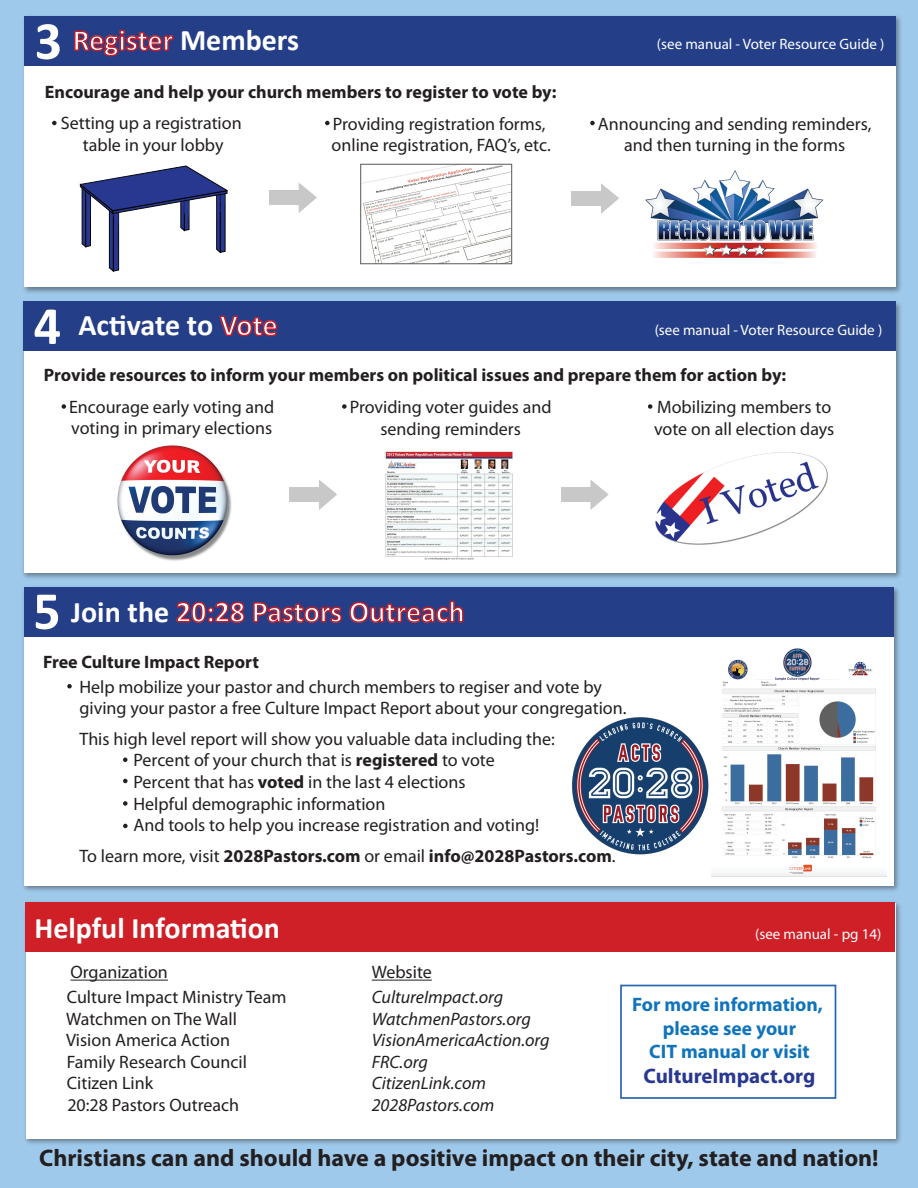
<style>
.page{position:relative;width:918px;height:1188px;background:#9fc9eb}
.page>*{position:absolute;margin:0;border:0;box-sizing:border-box;transform-origin:0 0}
.t1{font:700 30px "Calibri";color:#fff}
.t2{font:700 24px "Myriad Pro";color:#231f20}
.t3{font:700 21px "Myriad Pro";color:#283890}
.t4{font:700 19.5px/23.4px "Myriad Pro";color:#1074bc;text-align:center}
.t5{font:18px/21.6px "Myriad Pro";color:#231f20}
.t6{font:700 18px "Myriad Pro";color:#231f20}
.t7{font:italic 18px "Myriad Pro";color:#231f20}
.t8{font:15px "Myriad Pro";color:#fff}
.s1{font-size:54px}
.s2{font-weight:700}
.s3{font-weight:400}
</style>
<div class="page">
<img style="left:23px;top:301px;width:878px;height:277px">
<div style="left:24px;top:303px;width:871px;height:270px;background:#fff"></div>
<div style="left:23px;top:301px;width:872px;height:50px;background:#243f88"></div>
<svg style="left:219px;top:315px;width:59px;height:22px"></svg>
<svg style="left:62px;top:404px;width:4px;height:5px"></svg>
<svg style="left:342px;top:404px;width:5px;height:5px"></svg>
<svg style="left:648px;top:404px;width:4px;height:5px"></svg>
<img style="left:384px;top:451px;width:129px;height:109px">
<img style="left:655px;top:452px;width:173px;height:93px">
<div style="left:289px;top:487px;width:31px;height:15px;background:#c9c8c8"></div>
<svg style="left:319px;top:480px;width:18px;height:30px"></svg>
<div style="left:561px;top:487px;width:31px;height:15px;background:#c9c8c8"></div>
<svg style="left:590px;top:480px;width:19px;height:30px"></svg>
<img style="left:117px;top:445px;width:115px;height:116px">
<img style="left:24px;top:16px;width:877px;height:277px">
<div style="left:25px;top:17px;width:871px;height:270px;background:#fff"></div>
<div style="left:25px;top:16px;width:871px;height:50px;background:#243f88"></div>
<svg style="left:74px;top:29px;width:100px;height:28px"></svg>
<svg style="left:80px;top:166px;width:147px;height:105px"></svg>
<svg style="left:52px;top:121px;width:5px;height:4px"></svg>
<svg style="left:325px;top:121px;width:5px;height:4px"></svg>
<svg style="left:590px;top:121px;width:5px;height:4px"></svg>
<div style="left:269px;top:190px;width:31px;height:15px;background:#c9c8c8"></div>
<svg style="left:299px;top:183px;width:18px;height:30px"></svg>
<div style="left:571px;top:191px;width:31px;height:15px;background:#c9c8c8"></div>
<svg style="left:601px;top:183px;width:18px;height:31px"></svg>
<img style="left:364px;top:166px;width:146px;height:96px">
<svg style="left:362px;top:166px;width:97px;height:18px"></svg>
<div style="left:360px;top:164px;width:152px;height:100px;border:1px solid #57585a"></div>
<img style="left:645px;top:170px;width:179px;height:88px">
<img style="left:23px;top:587px;width:876px;height:304px">
<div style="left:24px;top:588px;width:870px;height:298px;background:#fff"></div>
<div style="left:24px;top:587px;width:870px;height:50px;background:#243f88"></div>
<svg style="left:176px;top:601px;width:69px;height:22px"></svg>
<svg style="left:253px;top:600px;width:211px;height:23px"></svg>
<svg style="left:67px;top:684px;width:5px;height:4px"></svg>
<svg style="left:123px;top:758px;width:5px;height:4px"></svg>
<svg style="left:123px;top:779px;width:5px;height:4px"></svg>
<svg style="left:123px;top:801px;width:5px;height:5px"></svg>
<svg style="left:123px;top:824px;width:5px;height:4px"></svg>
<img style="left:25px;top:902px;width:876px;height:242px">
<div style="left:26px;top:903px;width:870px;height:235px;background:#fff"></div>
<div style="left:26px;top:902px;width:869px;height:50px;background:#cf2027"></div>
<hr style="left:70px;top:980px;width:98px;height:1px;background:#231f20">
<hr style="left:372px;top:980px;width:60px;height:1px;background:#231f20">
<div style="left:620px;top:985px;width:216px;height:114px;border:2px solid #2865b1"></div>
<img style="left:572px;top:717px;width:137px;height:138px">
<img style="left:711px;top:648px;width:176px;height:228px">
<h1 class="t1" style="left:35px;top:21px;width:266px"><span class="s1">3</span> Register Members</h1>
<p class="t6" style="left:45px;top:80px;width:513px">Encourage and help your church members to register to vote by:</p>
<p class="t5" style="left:61px;top:112px;width:182px;text-align:center">Setting up a registration table in your lobby</p>
<p class="t5" style="left:332px;top:113px;width:221px">Providing registration forms, online registration, FAQ’s, etc.</p>
<p class="t8" style="left:657px;top:34px;width:229px">(see manual - Voter Resource Guide )</p>
<p class="t5" style="left:598px;top:113px;width:275px;text-align:center">Announcing and sending reminders, and then turning in the forms</p>
<h1 class="t1" style="left:34px;top:306px;width:245px"><span class="s1">4</span> Activate to Vote</h1>
<p class="t6" style="left:44px;top:363px;width:744px">Provide resources to inform your members on political issues and prepare them for action by:</p>
<p class="t5" style="left:654px;top:396px;width:182px">Mobilizing members to vote on all election days</p>
<p class="t8" style="left:655px;top:320px;width:229px">(see manual - Voter Resource Guide )</p>
<p class="t5" style="left:69px;top:396px;width:207px">Encourage early voting and voting in primary elections</p>
<p class="t5" style="left:350px;top:396px;width:203px;text-align:center">Providing voter guides and sending reminders</p>
<h1 class="t1" style="left:33px;top:593px;width:433px"><span class="s1">5</span> Join the 20:28 Pastors Outreach</h1>
<p class="t6" style="left:43px;top:650px;width:217px">Free Culture Impact Report</p>
<p class="t5" style="left:80px;top:675px;width:549px">Help mobilize your pastor and church members to regiser and vote by giving your pastor a free Culture Impact Report about your congregation.</p>
<p class="t5" style="left:134px;top:728px;width:423px;text-indent:-54px">This high level report will show you valuable data including the:<br>Percent of your church that is <span class="s2">registered</span> to vote Percent that has <span class="s2">voted</span> in the last 4 elections<br>Helpful demographic information<br>And tools to help you increase registration and voting!</p>
<p class="t6" style="left:80px;top:844px;width:538px"><span class="s3">To learn more, visit</span> 2028Pastors.com <span class="s3">or email</span> info@2028Pastors.com<span class="s3">.</span></p>
<h1 class="t1" style="left:34px;top:908px;width:247px">Helpful Information</h1>
<p class="t8" style="left:755px;top:925px;width:128px">(see manual - pg 14)</p>
<p class="t5" style="left:70px;top:961px;width:99px">Organization</p>
<p class="t5" style="left:372px;top:961px;width:62px">Website</p>
<p class="t5" style="left:67px;top:986px;width:221px">Culture Impact Ministry Team</p>
<p class="t7" style="left:372px;top:986px;width:133px">CultureImpact.org</p>
<p class="t5" style="left:66px;top:1007px;width:172px">Watchmen on The Wall</p>
<p class="t7" style="left:372px;top:1007px;width:161px">WatchmenPastors.org</p>
<p class="t5" style="left:66px;top:1029px;width:165px">Vision America Action</p>
<p class="t7" style="left:372px;top:1029px;width:179px">VisionAmericaAction.org</p>
<p class="t5" style="left:67px;top:1051px;width:182px">Family Research Council</p>
<p class="t7" style="left:372px;top:1051px;width:58px">FRC.org</p>
<p class="t5" style="left:67px;top:1072px;width:88px">Citizen Link</p>
<p class="t7" style="left:372px;top:1072px;width:116px">CitizenLink.com</p>
<p class="t5" style="left:67px;top:1094px;width:173px">20:28 Pastors Outreach</p>
<p class="t7" style="left:372px;top:1094px;width:124px">2028Pastors.com</p>
<p class="t4" style="left:632px;top:993px;width:192px">For more information, please see your<br>CIT manual or visit</p>
<p class="t3" style="left:644px;top:1063px;width:173px">CultureImpact.org</p>
<h2 class="t2" style="left:39px;top:1142px;width:841px">Christians can and should have a positive impact on their city, state and nation!</h2>
</div>
